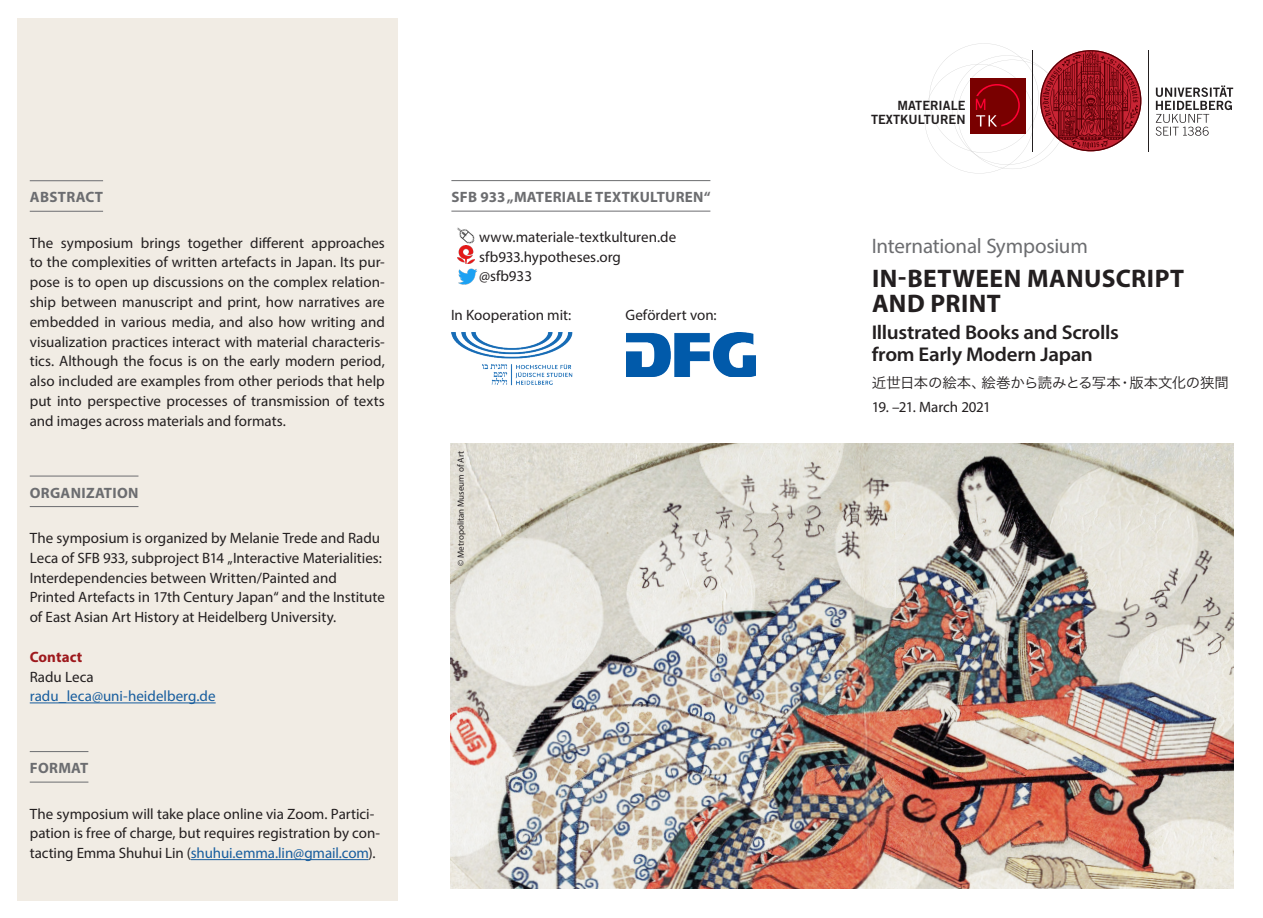
<style>
.page{position:relative;width:1263px;height:918px;background:#fff}
.page>*{position:absolute;margin:0;border:0;box-sizing:border-box;transform-origin:0 0}
.Überschrift_1{font:700 25.5px/25.5px "Myriad Pro";letter-spacing:.02em;color:#231f20}
.t1{font:21px "Myriad Pro";letter-spacing:-.01em;color:#6c6d70}
.Überschrift_1-2{font:600 19.95px/22.5px "Myriad Pro";letter-spacing:-.015em;color:#231f20;scale:1.05 1}
.Absatzformat_1{font:15px/19.8px "Myriad Pro";color:#231f20;text-align:justify}
.Zeit{font:15px/19.8px "Myriad Pro";color:#231f20}
.Überschrift_2{font:700 15px "Myriad Pro";letter-spacing:.02em;color:#6c6d70}
.Absatzformat_1-2{font:15px "Myriad Pro";color:#175d9e}
.Absatzformat_1-3{font:700 15px "Myriad Pro";letter-spacing:.005em;color:#9e191d}
.Überschrift_1-3{font:14.25px "Hira Kaku Pro W3";letter-spacing:-.02em;color:#231f20}
.t2{font:12.75px/13.2px "Trade Gothic LT Std Bd 2";color:#231f20;text-align:right}
.t3{font:9px "Myriad Pro";color:#231f20}
.s1{color:#175d9e}
</style>
<div class="page">
<div style="left:17px;top:19px;width:381px;height:882px;background:#f1ece4"></div>
<hr style="left:30px;top:180px;width:73px;height:1px;background:#6c6d70">
<hr style="left:30px;top:211px;width:73px;height:1px;background:#6c6d70">
<hr style="left:30px;top:476px;width:108px;height:1px;background:#6c6d70">
<hr style="left:30px;top:506px;width:108px;height:1px;background:#6c6d70">
<hr style="left:30px;top:703px;width:186px;height:1px;background:#175d9e">
<hr style="left:30px;top:751px;width:58px;height:1px;background:#6c6d70">
<hr style="left:30px;top:782px;width:58px;height:1px;background:#6c6d70">
<hr style="left:191px;top:859px;width:178px;height:1px;background:#175d9e">
<img style="left:451px;top:443px;width:782px;height:445px">
<hr style="left:1148px;top:50px;width:1px;height:101px;background:#231f20">
<svg style="left:1156px;top:85px;width:77px;height:51px"></svg>
<svg style="left:925px;top:43px;width:216px;height:130px"></svg>
<hr style="left:1033px;top:50px;width:1px;height:101px;background:#231f20">
<img style="left:627px;top:332px;width:128px;height:45px">
<img style="left:451px;top:333px;width:122px;height:53px">
<img style="left:458px;top:263px;width:20px;height:22px">
<img style="left:458px;top:247px;width:16px;height:16px">
<img style="left:457px;top:227px;width:18px;height:20px">
<hr style="left:451px;top:180px;width:259px;height:1px;background:#6c6d70">
<hr style="left:451px;top:211px;width:259px;height:1px;background:#6c6d70">
<p class="Überschrift_2" style="left:30px;top:188px;width:75px">ABSTRACT</p>
<p class="Absatzformat_1" style="left:30px;top:233px;width:357px">The symposium brings together different approaches to the complexities of written artefacts in Japan. Its pur&shy;pose is to open up discussions on the complex relation&shy;ship between manuscript and print, how narratives are embedded in various media, and also how writing and visualization practices interact with material characteris&shy;tics. Although the focus is on the early modern period, also included are examples from other periods that help put into perspective processes of transmission of texts and images across materials and formats.</p>
<p class="Überschrift_2" style="left:30px;top:483px;width:110px">ORGANIZATION</p>
<p class="Zeit" style="left:30px;top:528px;width:357px">The symposium is organized by Melanie Trede and Radu Leca of SFB 933, subproject B14 „Interactive Materialities:<br>Interdependencies between Written/Painted and Printed Artefacts in 17th Century Japan“ and the Institute of East Asian Art History at Heidelberg University.</p>
<p class="Absatzformat_1-3" style="left:30px;top:647px;width:54px">Contact</p>
<p class="Absatzformat_1" style="left:30px;top:666px;width:65px">Radu Leca</p>
<p class="Absatzformat_1-2" style="left:30px;top:687px;width:187px">radu_leca@uni-heidelberg.de</p>
<p class="Überschrift_2" style="left:30px;top:758px;width:60px">FORMAT</p>
<p class="Absatzformat_1" style="left:30px;top:803px;width:352px;text-align:left">The symposium will take place online via Zoom. Partici&shy;pation is free of charge, but requires registration by con&shy;tacting Emma Shuhui Lin (<span class="s1">shuhui.emma.lin@gmail.com</span>).</p>
<p class="Überschrift_2" style="left:451px;top:187px;width:260px">SFB 933 „MATERIALE TEXTKULTUREN“</p>
<p class="Absatzformat_1" style="left:479px;top:227px;width:199px">www.materiale-textkulturen.de</p>
<p class="Absatzformat_1" style="left:479px;top:246px;width:143px">sfb933.hypotheses.org</p>
<p class="Absatzformat_1" style="left:479px;top:266px;width:54px">@sfb933</p>
<p class="Absatzformat_1" style="left:451px;top:305px;width:122px">In Kooperation mit:</p>
<p class="Absatzformat_1" style="left:625px;top:305px;width:93px">Gefördert von:</p>
<p class="t3" style="left:455px;top:566px;width:116px;rotate:-90deg">© Metropolitan Museum of Art</p>
<p class="t2" style="left:871px;top:99px;width:96px">MATERIALE<br>TEXTKULTUREN</p>
<p class="t1" style="left:872px;top:233px;width:218px">International Symposium</p>
<p class="Überschrift_1" style="left:872px;top:264px;width:314px">IN-BETWEEN MANUSCRIPT<br>AND PRINT</p>
<p class="Überschrift_1-2" style="left:872px;top:320px;width:237px">Illustrated Books and Scrolls from Early Modern Japan</p>
<p class="Überschrift_1-3" style="left:872px;top:370px;width:359px">近世日本の絵本、絵巻から読みとる写本・版本文化の狭間</p>
<p class="Absatzformat_1" style="left:872px;top:397px;width:121px">19. –21. March 2021</p>
</div>
